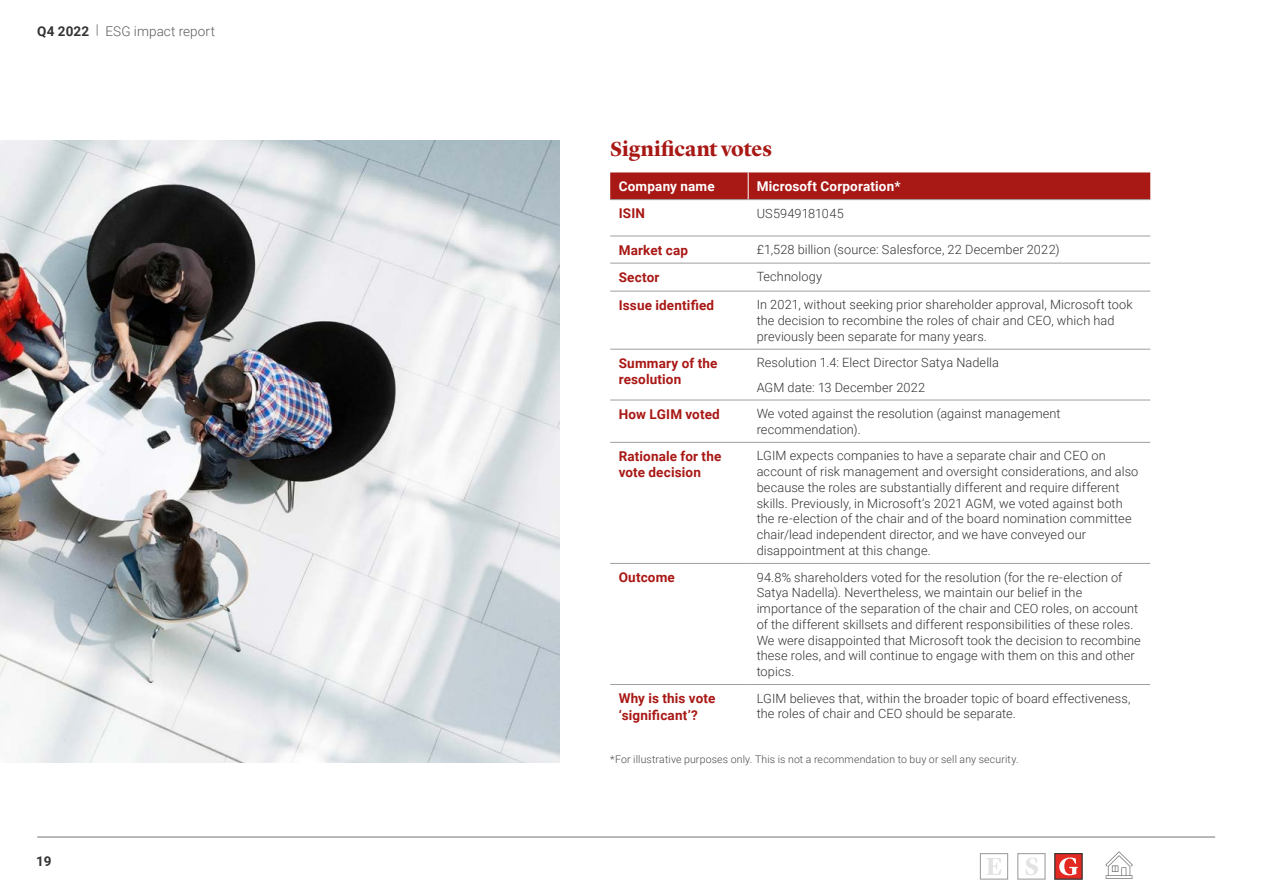
<style>
.page{position:relative;width:1263px;height:893px;background:#fff}
.page>*{position:absolute;margin:0;border:0;box-sizing:border-box;transform-origin:0 0}
.Body_copy_and_chart{font:700 21px "Lyon Display";color:#a81815}
.body_copy_standard{font:700 13.5px/16.5px "Roboto";letter-spacing:.015em;color:#a81815}
.body_copy_standard-2{font:700 13.5px "Roboto";letter-spacing:.015em;color:#fff}
.t1{font:300 13.5px "Roboto";letter-spacing:.01em;color:#5c5c5c}
.t2{font:700 13.5px "Roboto";color:#333}
.body_copy_standard-3{font:300 12.75px/15.8px "Roboto";letter-spacing:.005em;color:#333}
.Source_7pt{font:300 10.5px "Roboto";letter-spacing:.015em;color:#484848}
.s1{font-weight:700;color:#333}
</style>
<div class="page">
<hr style="left:37px;top:837px;width:1178px;height:1px;background:#737373">
<hr style="left:1106px;top:875px;width:26px;height:4px;background:#999">
<hr style="left:1106px;top:876px;width:26px;height:2px;background:#737373">
<svg style="left:1105px;top:851px;width:28px;height:25px"></svg>
<div style="left:980px;top:853px;width:28px;height:27px;border:1px solid #a3a3a3"></div>
<svg style="left:986px;top:858px;width:15px;height:17px"></svg>
<div style="left:1017px;top:853px;width:28px;height:27px;border:1px solid #a3a3a3"></div>
<svg style="left:1025px;top:857px;width:13px;height:18px"></svg>
<div style="left:1054px;top:853px;width:29px;height:27px;background:#e22922;border:1px solid #333"></div>
<svg style="left:1059px;top:857px;width:19px;height:18px"></svg>
<hr style="left:610px;top:236px;width:138px;height:1px;background:#9f9f9f">
<hr style="left:748px;top:236px;width:402px;height:1px;background:#9f9f9f">
<hr style="left:610px;top:263px;width:138px;height:1px;background:#9f9f9f">
<hr style="left:748px;top:263px;width:402px;height:1px;background:#9f9f9f">
<hr style="left:610px;top:291px;width:138px;height:1px;background:#9f9f9f">
<hr style="left:748px;top:291px;width:402px;height:1px;background:#9f9f9f">
<hr style="left:610px;top:349px;width:138px;height:1px;background:#9f9f9f">
<hr style="left:748px;top:349px;width:402px;height:1px;background:#9f9f9f">
<hr style="left:610px;top:400px;width:138px;height:1px;background:#9f9f9f">
<hr style="left:748px;top:400px;width:402px;height:1px;background:#9f9f9f">
<hr style="left:610px;top:442px;width:138px;height:1px;background:#9f9f9f">
<hr style="left:748px;top:442px;width:402px;height:1px;background:#9f9f9f">
<hr style="left:610px;top:563px;width:138px;height:1px;background:#9f9f9f">
<hr style="left:748px;top:563px;width:402px;height:1px;background:#9f9f9f">
<hr style="left:610px;top:684px;width:138px;height:1px;background:#9f9f9f">
<hr style="left:748px;top:684px;width:402px;height:1px;background:#9f9f9f">
<svg style="left:610px;top:172px;width:540px;height:28px;background:#a9211e"></svg>
<img style="left:0;top:140px;width:559px;height:622px">
<p class="t1" style="left:37px;top:21px;width:179px"><span class="s1">Q4 2022</span> | ESG impact report</p>
<p class="t2" style="left:36px;top:852px;width:17px">19</p>
<p class="Body_copy_and_chart" style="left:610px;top:133px;width:163px">Significant votes</p>
<p class="body_copy_standard-2" style="left:619px;top:177px;width:97px">Company name</p>
<p class="body_copy_standard-2" style="left:757px;top:177px;width:145px">Microsoft Corporation*</p>
<p class="body_copy_standard" style="left:619px;top:205px;width:28px">ISIN</p>
<p class="body_copy_standard-3" style="left:757px;top:205px;width:89px">US5949181045</p>
<p class="body_copy_standard" style="left:619px;top:241px;width:71px">Market cap</p>
<p class="body_copy_standard-3" style="left:757px;top:241px;width:305px">£1,528 billion (source: Salesforce, 22 December 2022)</p>
<p class="body_copy_standard" style="left:619px;top:268px;width:42px">Sector</p>
<p class="body_copy_standard-3" style="left:757px;top:268px;width:67px">Technology</p>
<p class="body_copy_standard" style="left:619px;top:296px;width:97px">Issue identified</p>
<p class="body_copy_standard-3" style="left:757px;top:296px;width:377px">In 2021, without seeking prior shareholder approval, Microsoft took the decision to recombine the roles of chair and CEO, which had previously been separate for many years.</p>
<p class="body_copy_standard" style="left:619px;top:354px;width:100px">Summary of the resolution</p>
<p class="body_copy_standard-3" style="left:757px;top:354px;width:244px">Resolution 1.4: Elect Director Satya Nadella</p>
<p class="body_copy_standard-3" style="left:757px;top:379px;width:170px">AGM date: 13 December 2022</p>
<p class="body_copy_standard" style="left:619px;top:405px;width:103px">How LGIM voted</p>
<p class="body_copy_standard-3" style="left:757px;top:405px;width:306px">We voted against the resolution (against management recommendation).</p>
<p class="body_copy_standard" style="left:619px;top:447px;width:104px">Rationale for the vote decision</p>
<p class="body_copy_standard-3" style="left:757px;top:447px;width:383px">LGIM expects companies to have a separate chair and CEO on account of risk management and oversight considerations, and also because the roles are substantially different and require different skills. Previously, in Microsoft’s 2021 AGM, we voted against both the re-election of the chair and of the board nomination committee chair/lead independent director, and we have conveyed our disappointment at this change.</p>
<p class="body_copy_standard" style="left:619px;top:568px;width:58px">Outcome</p>
<p class="body_copy_standard-3" style="left:757px;top:569px;width:386px">94.8% shareholders voted for the resolution (for the re-election of Satya Nadella). Nevertheless, we maintain our belief in the importance of the separation of the chair and CEO roles, on account of the different skillsets and different responsibilities of these roles.<br>We were disappointed that Microsoft took the decision to recombine these roles, and will continue to engage with them on this and other topics.</p>
<p class="body_copy_standard" style="left:619px;top:690px;width:98px">Why is this vote ‘significant’?</p>
<p class="body_copy_standard-3" style="left:757px;top:690px;width:375px">LGIM believes that, within the broader topic of board effectiveness, the roles of chair and CEO should be separate.</p>
<p class="Source_7pt" style="left:610px;top:752px;width:410px">*For illustrative purposes only. This is not a recommendation to buy or sell any security.</p>
</div>
